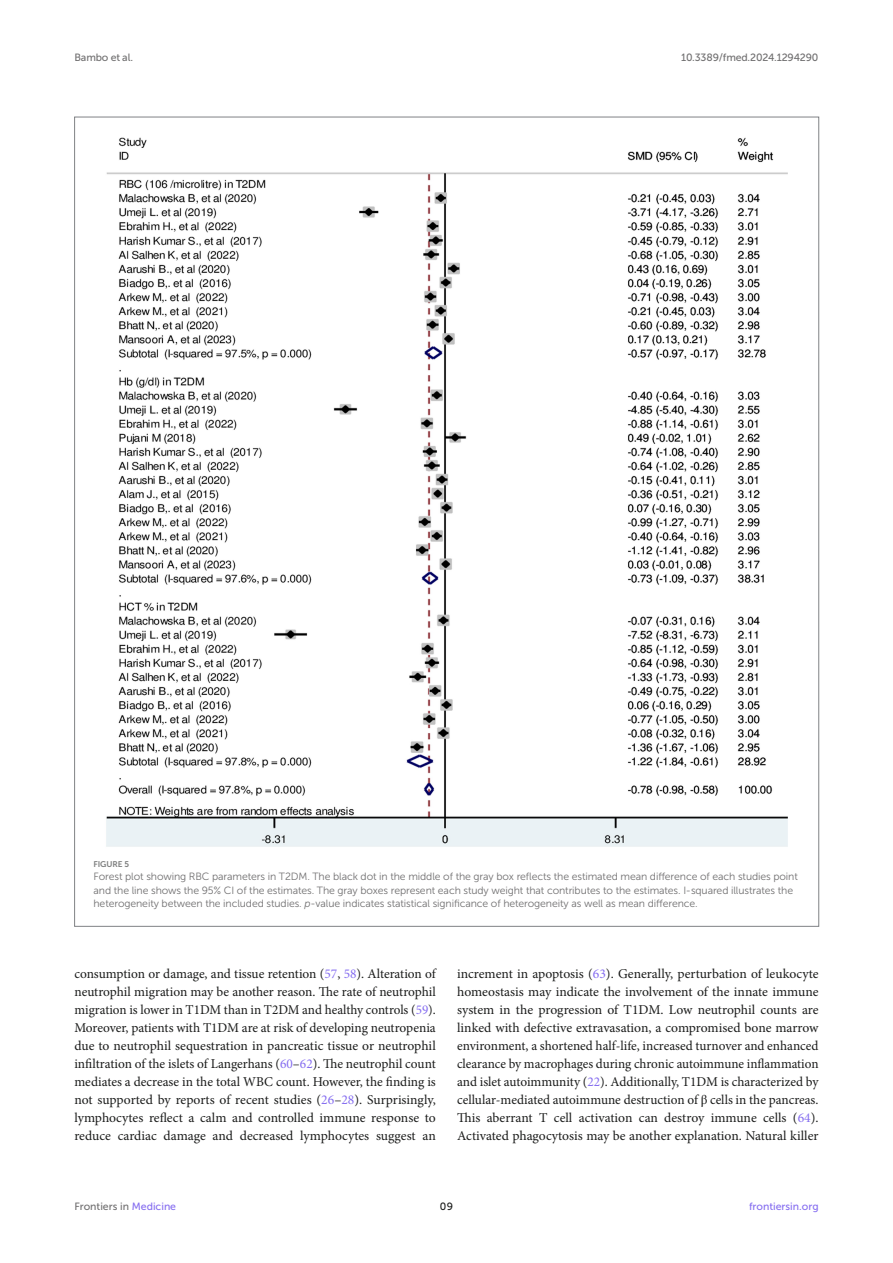
<style>
.page{position:relative;width:893px;height:1263px;background:#fff}
.page>*{position:absolute;margin:0;border:0;box-sizing:border-box;transform-origin:0 0}
.TEXT{font:13.5px/18px "Minion Pro";color:#1b1c1b;text-align:justify}
.FIG_LEG{font:10.5px/13.5px "Museo Sans 300";letter-spacing:-.01em;color:#706f70}
.t1{font:10.5px "Museo Sans 500";letter-spacing:-.015em;color:#706f70}
.t2{font:10.5px "Museo Sans 500";color:#856df0}
.t3{font:10.5px "Museo Sans 500";color:#1b1c1b}
.FIG_HD{font:8.25px "Museo Sans 700";letter-spacing:-.01em;color:#7e7f7f}
.s1{font-style:italic}
.s2{color:#856df0}
.s3{font-family:"STIX General"}
</style>
<div class="page">
<img style="left:106px;top:137px;width:682px;height:710px">
<p class="t1" style="left:74px;top:51px;width:60px">Bambo et al.</p>
<p class="t1" style="left:681px;top:51px;width:139px">10.3389/fmed.2024.1294290</p>
<p class="FIG_HD" style="left:94px;top:859px;width:37px">FIGURE 5</p>
<p class="FIG_LEG" style="left:94px;top:870px;width:706px">Forest plot showing RBC parameters in T2DM. The black dot in the middle of the gray box reflects the estimated mean difference of each studies point and the line shows the 95% CI of the estimates. The gray boxes represent each study weight that contributes to the estimates. I-squared illustrates the heterogeneity between the included studies. <span class="s1">p</span>-value indicates statistical significance of heterogeneity as well as mean difference.</p>
<p class="TEXT" style="left:74px;top:965px;width:363px">consumption or damage, and tissue retention (<span class="s2">57</span>, <span class="s2">58</span>). Alteration of neutrophil migration may be another reason. The rate of neutrophil migration is lower in T1DM than in T2DM and healthy controls (<span class="s2">59</span>).<br>Moreover, patients with T1DM are at risk of developing neutropenia due to neutrophil sequestration in pancreatic tissue or neutrophil infiltration of the islets of Langerhans (<span class="s2">60</span>–<span class="s2">62</span>). The neutrophil count mediates a decrease in the total WBC count. However, the finding is not supported by reports of recent studies (<span class="s2">26</span>–<span class="s2">28</span>). Surprisingly, lymphocytes reflect a calm and controlled immune response to reduce cardiac damage and decreased lymphocytes suggest an</p>
<p class="TEXT" style="left:457px;top:965px;width:363px">increment in apoptosis (<span class="s2">63</span>). Generally, perturbation of leukocyte homeostasis may indicate the involvement of the innate immune system in the progression of T1DM. Low neutrophil counts are linked with defective extravasation, a compromised bone marrow environment, a shortened half-life, increased turnover and enhanced clearance by macrophages during chronic autoimmune inflammation and islet autoimmunity (<span class="s2">22</span>). Additionally, T1DM is characterized by cellular-mediated autoimmune destruction of <span class="s3">β</span> cells in the pancreas.<br>This aberrant T cell activation can destroy immune cells (<span class="s2">64</span>).<br>Activated phagocytosis may be another explanation. Natural killer</p>
<p class="t1" style="left:74px;top:1200px;width:103px">Frontiers in <span class="s2">Medicine</span></p>
<p class="t3" style="left:440px;top:1200px;width:15px">09</p>
<p class="t2" style="left:749px;top:1200px;width:71px">frontiersin.org</p>
</div>
